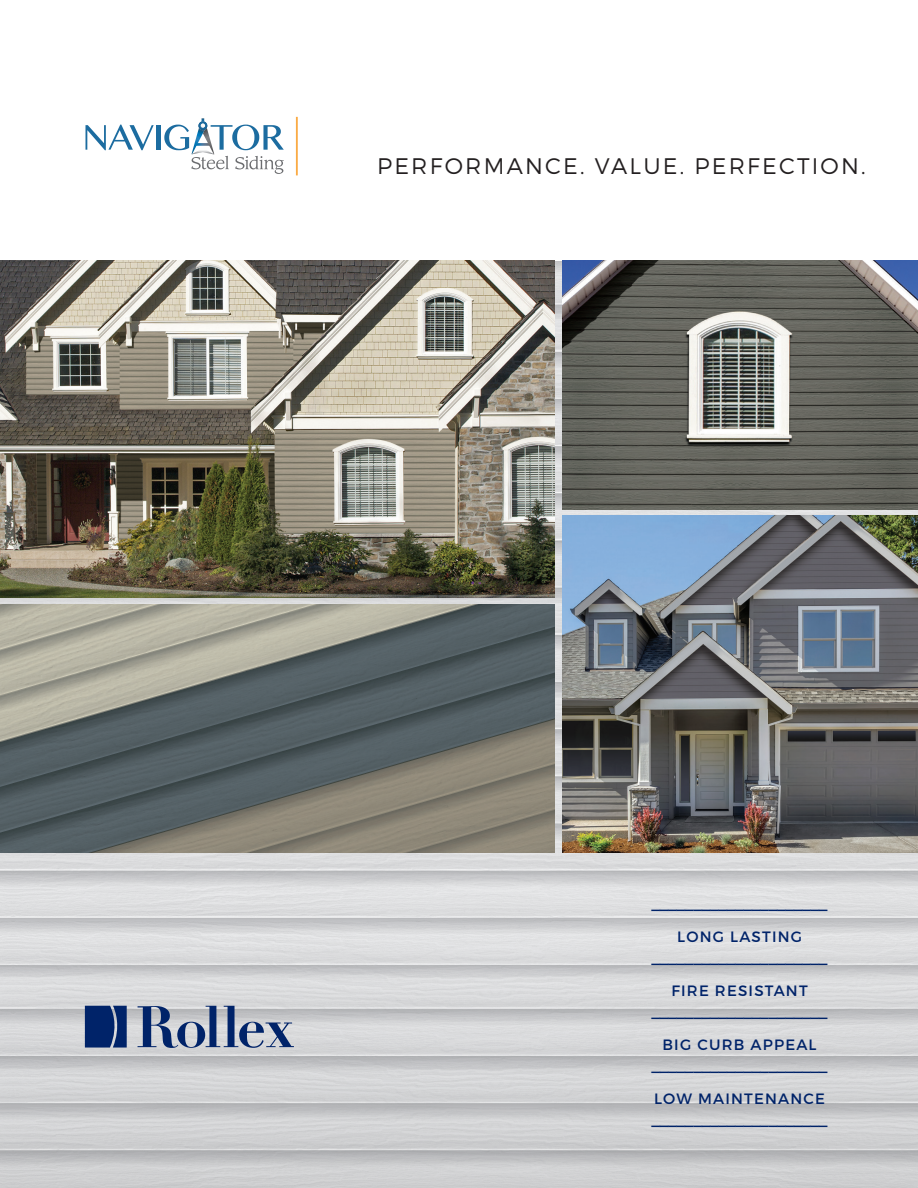
<style>
.page{position:relative;width:918px;height:1188px;background:#fff}
.page>*{position:absolute;margin:0;border:0;box-sizing:border-box;transform-origin:0 0}
.t1{font:300 22.5px "Montserrat";letter-spacing:.1em;color:#231f20}
.t2{font:700 15px "Montserrat";color:#002369}
.t3{font:15px "Montserrat";letter-spacing:.08em;color:#002369}
</style>
<div class="page">
<img style="left:0;top:261px;width:918px;height:675px">
<svg style="left:0;top:936px;width:918px;height:252px;background:#cfd0d2"></svg>
<svg style="left:85px;top:1006px;width:42px;height:42px;background:#113171"></svg>
<svg style="left:138px;top:1006px;width:156px;height:42px;background:#8c98b0"></svg>
<hr style="left:296px;top:117px;width:2px;height:58px;background:#faab45">
<svg style="left:86px;top:125px;width:68px;height:25px"></svg>
<hr style="left:156px;top:125px;width:4px;height:25px;background:#1c6ca0">
<svg style="left:164px;top:118px;width:120px;height:56px"></svg>
<img style="left:0;top:261px;width:555px;height:337px">
<img style="left:0;top:604px;width:555px;height:249px">
<img style="left:562px;top:261px;width:356px;height:248px">
<img style="left:562px;top:516px;width:356px;height:337px">
<p class="t1" style="left:377px;top:152px;width:490px">PERFORMANCE. VALUE. PERFECTION.</p>
<p class="t2" style="left:652px;top:893px;width:178px">_____________________</p>
<p class="t3" style="left:677px;top:927px;width:126px">LONG LASTING</p>
<p class="t2" style="left:652px;top:947px;width:178px">_____________________</p>
<p class="t3" style="left:671px;top:981px;width:138px">FIRE RESISTANT</p>
<p class="t2" style="left:652px;top:1001px;width:178px">_____________________</p>
<p class="t3" style="left:663px;top:1035px;width:156px">BIG CURB APPEAL</p>
<p class="t2" style="left:652px;top:1055px;width:178px">_____________________</p>
<p class="t3" style="left:654px;top:1089px;width:173px">LOW MAINTENANCE</p>
<p class="t2" style="left:652px;top:1109px;width:178px">_____________________</p>
</div>
